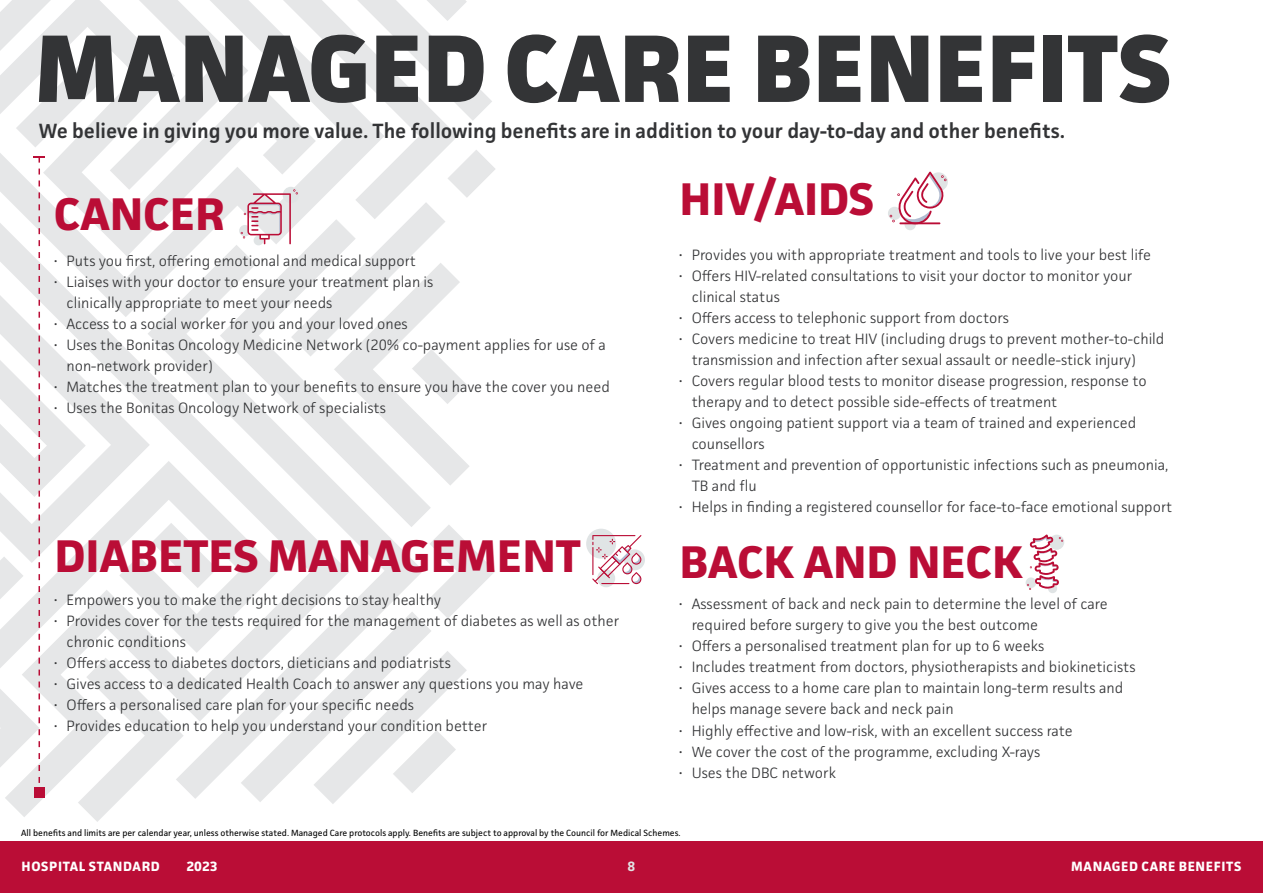
<style>
.page{position:relative;width:1263px;height:893px;background:#fff}
.page>*{position:absolute;margin:0;border:0;box-sizing:border-box;transform-origin:0 0}
.t1{font:800 96.15px "Facit";color:#333436}
.t2{font:700 45.9px "Facit";color:#ba0d36}
.t3{font:600 20.7px "Facit";color:#333436}
.t4{font:300 15px/21px "Facit";color:#333436}
.t5{font:700 13.5px "Facit";letter-spacing:.05em;color:#fff}
.t6{font:700 13.5px "Facit";color:#e2e3e4}
.t7{font:9px "Facit";color:#000}
</style>
<div class="page">
<div style="left:0;top:841px;width:1263px;height:52px;background:#ba0d36"></div>
<svg style="left:888px;top:207px;width:13px;height:13px"></svg>
<div style="left:904px;top:219px;width:12px;height:11px;background:#e0e4e5;border-radius:50%"></div>
<svg style="left:929px;top:172px;width:19px;height:19px"></svg>
<svg style="left:890px;top:171px;width:56px;height:56px"></svg>
<svg style="left:0;top:0;width:495px;height:822px"></svg>
<div style="left:624px;top:549px;width:21px;height:21px;background:#e0e4e5;border-radius:50%"></div>
<svg style="left:597px;top:569px;width:18px;height:18px"></svg>
<div style="left:586px;top:529px;width:30px;height:30px;background:#e0e4e5;border-radius:50%"></div>
<svg style="left:592px;top:535px;width:49px;height:49px"></svg>
<div style="left:1025px;top:577px;width:11px;height:11px;background:#e0e4e5;border-radius:50%"></div>
<div style="left:1048px;top:584px;width:9px;height:9px;background:#e0e4e5;border-radius:50%"></div>
<svg style="left:1027px;top:534px;width:36px;height:56px"></svg>
<h1 class="t1" style="left:35px;top:9px;width:1138px">MANAGED CARE BENEFITS</h1>
<h3 class="t3" style="left:39px;top:118px;width:1028px">We believe in giving you more value. The following benefits are in addition to your day-to-day and other benefits.</h3>
<h2 class="t2" style="left:680px;top:170px;width:196px">HIV/AIDS</h2>
<p class="t4" style="left:679px;top:244px;width:474px">• Provides you with appropriate treatment and tools to live your best life</p>
<p class="t4" style="left:692px;top:265px;width:442px;text-indent:-13px">• Offers HIV-related consultations to visit your doctor to monitor your clinical status</p>
<p class="t4" style="left:679px;top:307px;width:332px">• Offers access to telephonic support from doctors</p>
<p class="t4" style="left:692px;top:328px;width:474px;text-indent:-13px">• Covers medicine to treat HIV (including drugs to prevent mother-to-child transmission and infection after sexual assault or needle-stick injury)</p>
<p class="t4" style="left:692px;top:370px;width:456px;text-indent:-13px">• Covers regular blood tests to monitor disease progression, response to therapy and to detect possible side-effects of treatment</p>
<p class="t4" style="left:692px;top:412px;width:446px;text-indent:-13px">• Gives ongoing patient support via a team of trained and experienced counsellors</p>
<p class="t4" style="left:692px;top:454px;width:478px;text-indent:-13px">• Treatment and prevention of opportunistic infections such as pneumonia,<br>TB and flu</p>
<p class="t4" style="left:679px;top:496px;width:495px">• Helps in finding a registered counsellor for face-to-face emotional support</p>
<h2 class="t2" style="left:54px;top:186px;width:173px">CANCER</h2>
<p class="t4" style="left:54px;top:250px;width:364px">• Puts you first, offering emotional and medical support</p>
<p class="t4" style="left:66px;top:271px;width:368px;text-indent:-13px">• Liaises with your doctor to ensure your treatment plan is clinically appropriate to meet your needs</p>
<p class="t4" style="left:54px;top:313px;width:356px">• Access to a social worker for you and your loved ones</p>
<p class="t4" style="left:66px;top:334px;width:541px;text-indent:-13px">• Uses the Bonitas Oncology Medicine Network (20% co-payment applies for use of a non-network provider)</p>
<p class="t4" style="left:54px;top:376px;width:558px">• Matches the treatment plan to your benefits to ensure you have the cover you need</p>
<p class="t4" style="left:54px;top:397px;width:334px">• Uses the Bonitas Oncology Network of specialists</p>
<h2 class="t2" style="left:54px;top:527px;width:528px">DIABETES MANAGEMENT</h2>
<p class="t4" style="left:54px;top:589px;width:389px">• Empowers you to make the right decisions to stay healthy</p>
<p class="t4" style="left:66px;top:610px;width:554px;text-indent:-13px">• Provides cover for the tests required for the management of diabetes as well as other chronic conditions</p>
<p class="t4" style="left:54px;top:652px;width:399px">• Offers access to diabetes doctors, dieticians and podiatrists</p>
<p class="t4" style="left:54px;top:673px;width:531px">• Gives access to a dedicated Health Coach to answer any questions you may have</p>
<p class="t4" style="left:54px;top:694px;width:362px">• Offers a personalised care plan for your specific needs</p>
<p class="t4" style="left:54px;top:715px;width:435px">• Provides education to help you understand your condition better</p>
<h2 class="t2" style="left:680px;top:533px;width:345px">BACK AND NECK</h2>
<p class="t4" style="left:692px;top:593px;width:418px;text-indent:-13px">• Assessment of back and neck pain to determine the level of care required before surgery to give you the best outcome</p>
<p class="t4" style="left:679px;top:635px;width:367px">• Offers a personalised treatment plan for up to 6 weeks</p>
<p class="t4" style="left:679px;top:656px;width:458px">• Includes treatment from doctors, physiotherapists and biokineticists</p>
<p class="t4" style="left:692px;top:677px;width:433px;text-indent:-13px">• Gives access to a home care plan to maintain long-term results and helps manage severe back and neck pain</p>
<p class="t4" style="left:679px;top:719px;width:395px">• Highly effective and low-risk, with an excellent success rate</p>
<p class="t4" style="left:679px;top:740px;width:363px">• We cover the cost of the programme, excluding X-rays</p>
<p class="t4" style="left:679px;top:761px;width:159px">• Uses the DBC network</p>
<p class="t7" style="left:21px;top:827px;width:661px">All benefits and limits are per calendar year, unless otherwise stated. Managed Care protocols apply. Benefits are subject to approval by the Council for Medical Schemes.</p>
<p class="t5" style="left:22px;top:858px;width:140px">HOSPITAL STANDARD</p>
<p class="t5" style="left:186px;top:858px;width:33px">2023</p>
<p class="t6" style="left:628px;top:858px;width:9px">8</p>
<p class="t5" style="left:1071px;top:858px;width:172px">MANAGED CARE BENEFITS</p>
</div>
